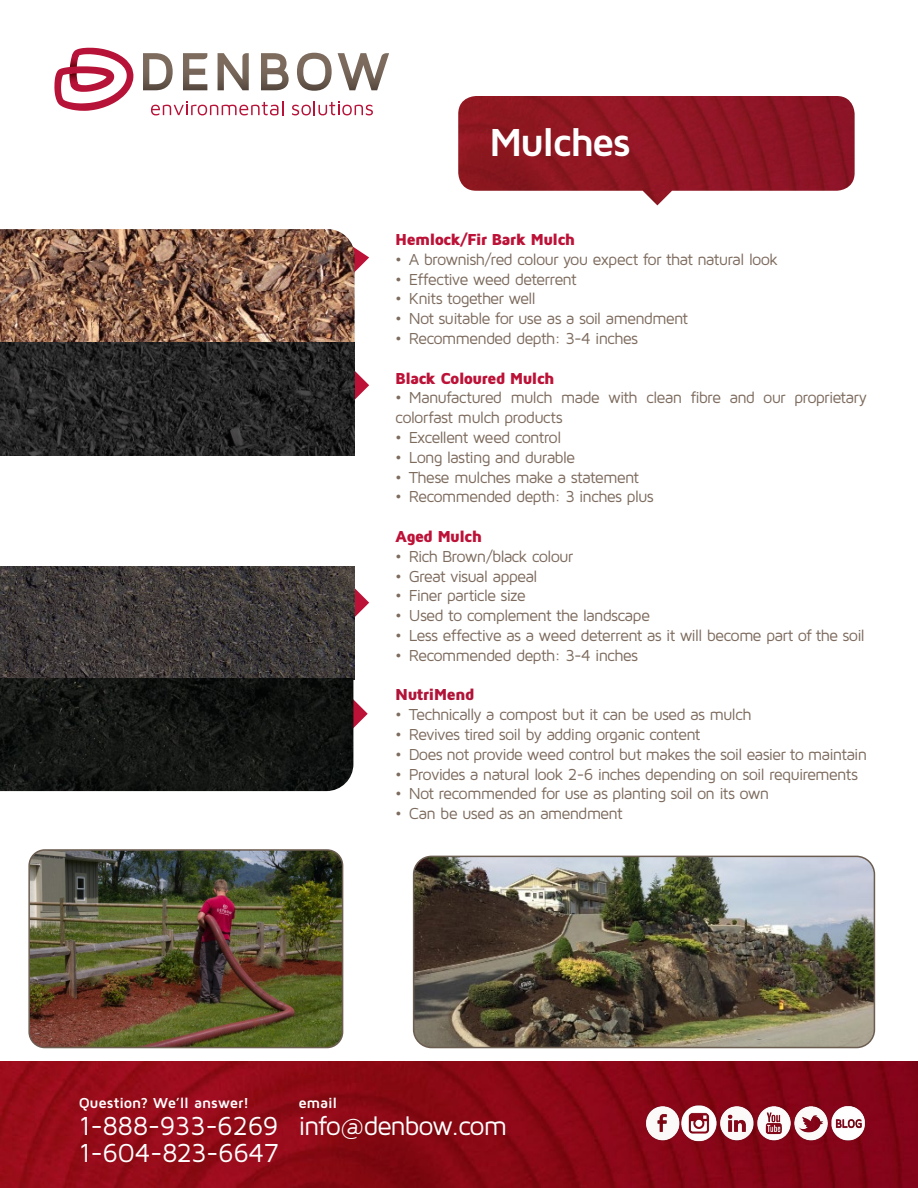
<style>
.page{position:relative;width:918px;height:1188px;background:#fff}
.page>*{position:absolute;margin:0;border:0;box-sizing:border-box;transform-origin:0 0}
.t1{font:700 40.5px "Maven Pro";letter-spacing:-.055em;color:#fff}
.t2{font:27px/27px "Maven Pro";letter-spacing:-.035em;color:#fff}
.t3{font:27px "Maven Pro";letter-spacing:-.055em;color:#fff}
.t4{font:16.5px/19.8px "Maven Pro";letter-spacing:-.055em;color:#7d6b5e}
.t5{font:900 16.5px "Maven Pro";letter-spacing:-.055em;color:#bd1238}
.t6{font:900 16.5px "Maven Pro";letter-spacing:-.05em;color:#b11438}
.t7{font:700 15px "Maven Pro";letter-spacing:-.015em;color:#fff}
</style>
<div class="page">
<svg style="left:355px;top:588px;width:14px;height:29px"></svg>
<svg style="left:355px;top:371px;width:14px;height:29px"></svg>
<svg style="left:355px;top:248px;width:14px;height:24px"></svg>
<img style="left:0;top:567px;width:355px;height:113px">
<img style="left:31px;top:852px;width:312px;height:196px">
<div style="left:28px;top:849px;width:315px;height:199px;border:2px solid #6c5d51;border-radius:16px"></div>
<img style="left:458px;top:96px;width:397px;height:109px">
<img style="left:0;top:1062px;width:918px;height:126px">
<img style="left:0;top:229px;width:355px;height:226px">
<svg style="left:353px;top:681px;width:15px;height:57px"></svg>
<img style="left:0;top:678px;width:353px;height:113px">
<img style="left:414px;top:856px;width:460px;height:192px">
<div style="left:413px;top:856px;width:462px;height:192px;border:2px solid #6c5d51;border-radius:18px"></div>
<img style="left:644px;top:1103px;width:223px;height:41px">
<svg style="left:218px;top:53px;width:31px;height:37px"></svg>
<svg style="left:143px;top:53px;width:30px;height:37px"></svg>
<svg style="left:183px;top:53px;width:24px;height:37px"></svg>
<svg style="left:261px;top:53px;width:28px;height:37px"></svg>
<svg style="left:297px;top:53px;width:35px;height:38px"></svg>
<svg style="left:338px;top:53px;width:51px;height:37px"></svg>
<svg style="left:151px;top:101px;width:132px;height:14px"></svg>
<svg style="left:292px;top:101px;width:81px;height:14px"></svg>
<svg style="left:54px;top:48px;width:80px;height:63px"></svg>
<h1 class="t1" style="left:489px;top:116px;width:143px">Mulches</h1>
<p class="t5" style="left:395px;top:229px;width:181px">Hemlock/Fir Bark Mulch</p>
<p class="t4" style="left:395px;top:249px;width:384px">• A brownish/red colour you expect for that natural look</p>
<p class="t4" style="left:395px;top:269px;width:183px">• Effective weed deterrent</p>
<p class="t4" style="left:395px;top:288px;width:142px">• Knits together well</p>
<p class="t4" style="left:395px;top:308px;width:295px">• Not suitable for use as a soil amendment</p>
<p class="t4" style="left:395px;top:328px;width:244px">• Recommended depth: 3-4 inches</p>
<p class="t5" style="left:395px;top:368px;width:161px">Black Coloured Mulch</p>
<p class="t4" style="left:395px;top:387px;width:473px">• Manufactured mulch made with clean fibre and our proprietary colorfast mulch products</p>
<p class="t4" style="left:395px;top:427px;width:168px">• Excellent weed control</p>
<p class="t4" style="left:395px;top:447px;width:182px">• Long lasting and durable</p>
<p class="t4" style="left:395px;top:467px;width:245px">• These mulches make a statement</p>
<p class="t4" style="left:395px;top:486px;width:260px">• Recommended depth: 3 inches plus</p>
<p class="t5" style="left:395px;top:526px;width:88px">Aged Mulch</p>
<p class="t4" style="left:395px;top:546px;width:180px">• Rich Brown/black colour</p>
<p class="t4" style="left:395px;top:566px;width:144px">• Great visual appeal</p>
<p class="t4" style="left:395px;top:585px;width:132px">• Finer particle size</p>
<p class="t4" style="left:395px;top:605px;width:256px">• Used to complement the landscape</p>
<p class="t4" style="left:395px;top:625px;width:471px">• Less effective as a weed deterrent as it will become part of the soil</p>
<p class="t4" style="left:395px;top:645px;width:244px">• Recommended depth: 3-4 inches</p>
<p class="t6" style="left:395px;top:685px;width:81px">NutriMend</p>
<p class="t4" style="left:395px;top:704px;width:358px">• Technically a compost but it can be used as mulch</p>
<p class="t4" style="left:395px;top:724px;width:307px">• Revives tired soil by adding organic content</p>
<p class="t4" style="left:395px;top:744px;width:474px">• Does not provide weed control but makes the soil easier to maintain</p>
<p class="t4" style="left:395px;top:764px;width:464px">• Provides a natural look 2-6 inches depending on soil requirements</p>
<p class="t4" style="left:395px;top:783px;width:376px">• Not recommended for use as planting soil on its own</p>
<p class="t4" style="left:395px;top:803px;width:229px">• Can be used as an amendment</p>
<p class="t7" style="left:79px;top:1094px;width:172px">Question? We’ll answer!</p>
<h2 class="t2" style="left:79px;top:1112px;width:202px">1-888-933-6269<br>1-604-823-6647</h2>
<p class="t7" style="left:299px;top:1094px;width:40px">email</p>
<h2 class="t3" style="left:299px;top:1109px;width:210px">info@denbow.com</h2>
</div>
